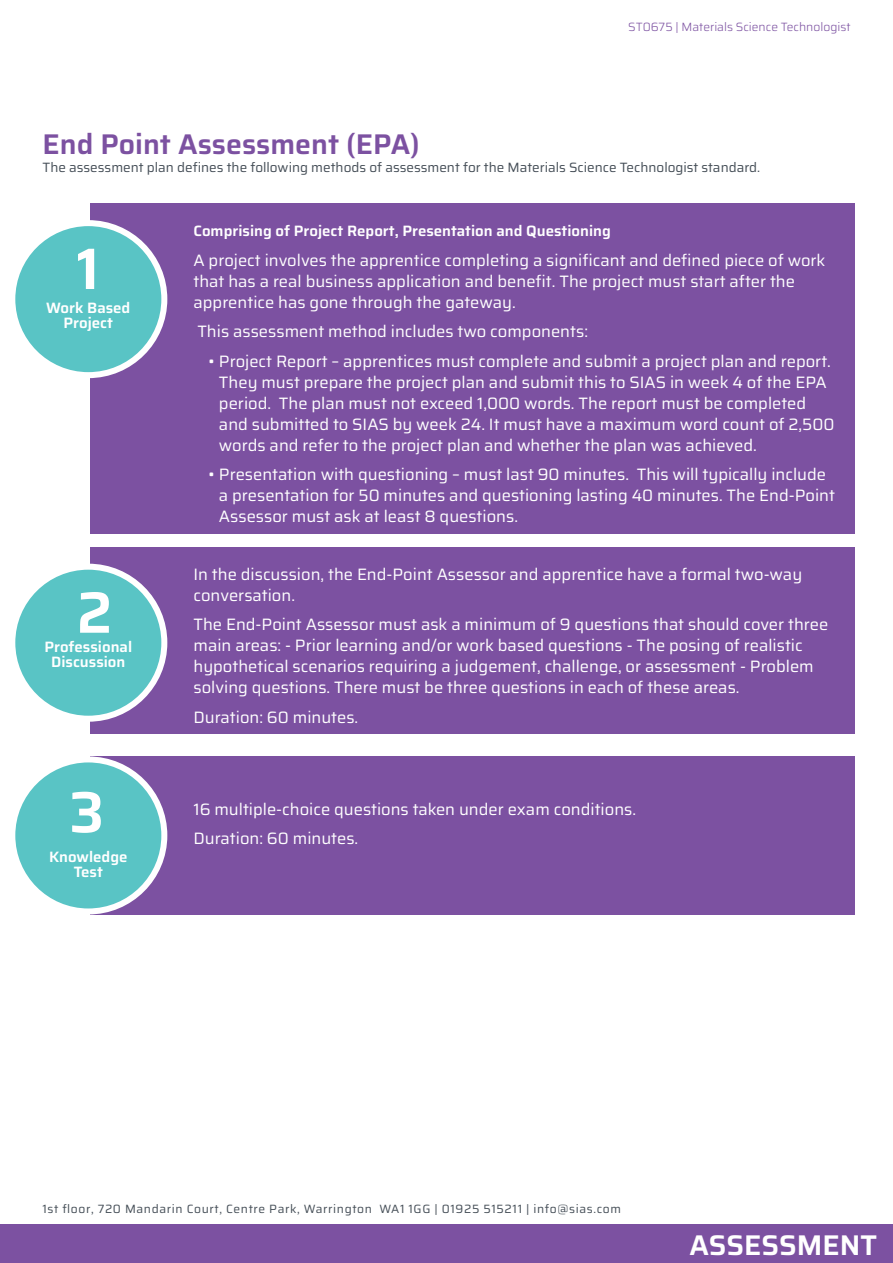
<style>
.page{position:relative;width:893px;height:1263px;background:#fff}
.page>*{position:absolute;margin:0;border:0;box-sizing:border-box;transform-origin:0 0}
.t1{font:600 58.5px "Saira";color:#fff}
.t2{font:600 28.5px "Saira";color:#7c51a1}
.t3{font:600 28.5px "Saira";color:#fff}
.t4{font:16.5px/21px "Saira";color:#fff}
.t5{font:600 15px/15px "Saira";color:#fff;text-align:center}
.t6{font:13.5px "Saira";color:#464f58}
.t7{font:12px "Saira";letter-spacing:.05em;color:#464f58}
.t8{font:300 12px "Saira";color:#7c51a1}
</style>
<div class="page">
<div style="left:90px;top:204px;width:764px;height:330px;background:#7c51a1"></div>
<div style="left:12px;top:223px;width:152px;height:152px;background:#59c4c5;border-radius:50%"></div>
<div style="left:9px;top:220px;width:158px;height:158px;border:6px solid #fff;border-radius:50%"></div>
<div style="left:90px;top:547px;width:764px;height:187px;background:#7c51a1"></div>
<div style="left:12px;top:567px;width:152px;height:152px;background:#59c4c5;border-radius:50%"></div>
<div style="left:9px;top:564px;width:158px;height:158px;border:6px solid #fff;border-radius:50%"></div>
<div style="left:90px;top:756px;width:764px;height:158px;background:#7c51a1"></div>
<div style="left:12px;top:759px;width:152px;height:152px;background:#59c4c5;border-radius:50%"></div>
<div style="left:9px;top:756px;width:158px;height:158px;border:6px solid #fff;border-radius:50%"></div>
<div style="left:0;top:1224px;width:893px;height:39px;background:#7c51a1"></div>
<p class="t8" style="left:628px;top:17px;width:224px">ST0675 | Materials Science Technologist</p>
<p class="t2" style="left:43px;top:121px;width:379px">End Point Assessment (EPA)</p>
<p class="t6" style="left:43px;top:156px;width:719px">The assessment plan defines the following methods of assessment for the Materials Science Technologist standard.</p>
<p class="t1" style="left:77px;top:221px;width:24px">1</p>
<p class="t5" style="left:46px;top:300px;width:86px">Work Based<br>Project</p>
<p class="t1" style="left:77px;top:565px;width:37px">2</p>
<p class="t5" style="left:44px;top:639px;width:89px">Professional<br>Discussion</p>
<p class="t1" style="left:69px;top:764px;width:37px">3</p>
<p class="t5" style="left:49px;top:849px;width:80px">Knowledge<br>Test</p>
<p class="t5" style="left:193px;top:223px;width:419px">Comprising of Project Report, Presentation and Questioning</p>
<p class="t4" style="left:193px;top:249px;width:633px">A project involves the apprentice completing a significant and defined piece of work that has a real business application and benefit. The project must start after the apprentice has gone through the gateway.</p>
<p class="t4" style="left:197px;top:321px;width:392px">This assessment method includes two components:</p>
<p class="t4" style="left:219px;top:350px;width:617px;text-indent:-11px">• Project Report – apprentices must complete and submit a project plan and report.<br>They must prepare the project plan and submit this to SIAS in week 4 of the EPA period. The plan must not exceed 1,000 words. The report must be completed and submitted to SIAS by week 24. It must have a maximum word count of 2,500 words and refer to the project plan and whether the plan was achieved.</p>
<p class="t4" style="left:219px;top:464px;width:617px;text-indent:-11px">• Presentation with questioning – must last 90 minutes. This will typically include a presentation for 50 minutes and questioning lasting 40 minutes. The End-Point<br>Assessor must ask at least 8 questions.</p>
<p class="t4" style="left:193px;top:563px;width:610px">In the discussion, the End-Point Assessor and apprentice have a formal two-way conversation.</p>
<p class="t4" style="left:193px;top:614px;width:636px">The End-Point Assessor must ask a minimum of 9 questions that should cover three main areas: - Prior learning and/or work based questions - The posing of realistic hypothetical scenarios requiring a judgement, challenge, or assessment - Problem solving questions. There must be three questions in each of these areas.</p>
<p class="t4" style="left:193px;top:706px;width:166px">Duration: 60 minutes.</p>
<p class="t4" style="left:193px;top:798px;width:444px">16 multiple-choice questions taken under exam conditions.</p>
<p class="t4" style="left:193px;top:827px;width:166px">Duration: 60 minutes.</p>
<p class="t7" style="left:43px;top:1199px;width:580px">1st floor, 720 Mandarin Court, Centre Park, Warrington WA1 1GG | 01925 515211 | info@sias.com</p>
<p class="t3" style="left:689px;top:1222px;width:189px">ASSESSMENT</p>
</div>
